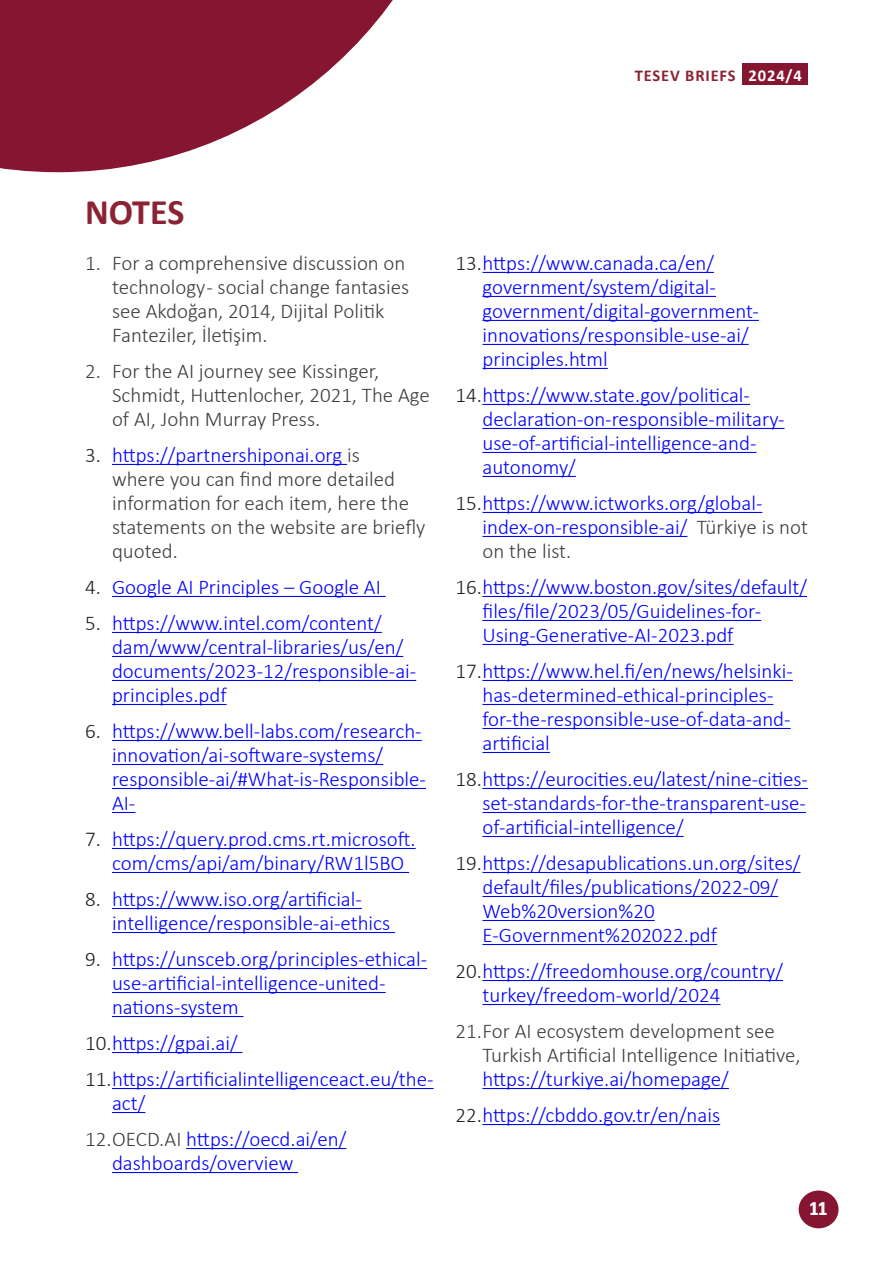
<style>
.page{position:relative;width:893px;height:1263px;background:#fff}
.page>*{position:absolute;margin:0;border:0;box-sizing:border-box;transform-origin:0 0}
.t1{font:700 36px "Calibri";letter-spacing:-.005em;color:#8b2332}
.t2{font:300 21px/24px "Calibri";color:#00f}
.t3{font:300 21px/24px "Calibri";color:#3e3e3f}
.Paragraf_Stili_1{font:600 18px "Produkt";color:#fff}
.t4{font:700 16.65px "Calibri";color:#fff}
.t5{font:700 16.5px "Calibri";letter-spacing:.05em;color:#8b2332}
.s1{color:#231f20}
.s2{color:#00f}
.s3{color:#3e3e3f}
</style>
<div class="page">
<svg style="left:0;top:0;width:393px;height:172px;fill:#861531"></svg>
<hr style="left:112px;top:464px;width:235px;height:1px;background:#00f">
<hr style="left:112px;top:596px;width:274px;height:1px;background:#00f">
<hr style="left:112px;top:632px;width:270px;height:1px;background:#00f">
<hr style="left:112px;top:656px;width:291px;height:1px;background:#00f">
<hr style="left:112px;top:680px;width:304px;height:1px;background:#00f">
<hr style="left:112px;top:704px;width:115px;height:1px;background:#00f">
<hr style="left:112px;top:740px;width:310px;height:1px;background:#00f">
<hr style="left:112px;top:764px;width:271px;height:1px;background:#00f">
<hr style="left:112px;top:788px;width:314px;height:1px;background:#00f">
<svg style="left:112px;top:812px;width:23px;height:1px"></svg>
<hr style="left:112px;top:848px;width:304px;height:1px;background:#00f">
<hr style="left:112px;top:872px;width:297px;height:1px;background:#00f">
<hr style="left:112px;top:908px;width:250px;height:1px;background:#00f">
<hr style="left:112px;top:932px;width:283px;height:1px;background:#00f">
<hr style="left:112px;top:968px;width:315px;height:1px;background:#00f">
<hr style="left:112px;top:992px;width:274px;height:1px;background:#00f">
<hr style="left:112px;top:1016px;width:131px;height:1px;background:#00f">
<hr style="left:112px;top:1052px;width:130px;height:1px;background:#00f">
<hr style="left:112px;top:1088px;width:322px;height:1px;background:#00f">
<hr style="left:112px;top:1112px;width:33px;height:1px;background:#00f">
<hr style="left:186px;top:1148px;width:160px;height:1px;background:#00f">
<hr style="left:112px;top:1172px;width:186px;height:1px;background:#00f">
<hr style="left:482px;top:272px;width:232px;height:1px;background:#00f">
<hr style="left:482px;top:296px;width:234px;height:1px;background:#00f">
<hr style="left:482px;top:320px;width:277px;height:1px;background:#00f">
<hr style="left:482px;top:344px;width:267px;height:1px;background:#00f">
<hr style="left:482px;top:368px;width:126px;height:1px;background:#00f">
<hr style="left:482px;top:404px;width:268px;height:1px;background:#00f">
<hr style="left:482px;top:428px;width:302px;height:1px;background:#00f">
<hr style="left:482px;top:452px;width:274px;height:1px;background:#00f">
<hr style="left:482px;top:476px;width:94px;height:1px;background:#00f">
<hr style="left:482px;top:512px;width:280px;height:1px;background:#00f">
<hr style="left:482px;top:536px;width:205px;height:1px;background:#00f">
<hr style="left:482px;top:596px;width:325px;height:1px;background:#00f">
<hr style="left:482px;top:620px;width:279px;height:1px;background:#00f">
<hr style="left:482px;top:644px;width:252px;height:1px;background:#00f">
<hr style="left:482px;top:680px;width:311px;height:1px;background:#00f">
<hr style="left:482px;top:704px;width:291px;height:1px;background:#00f">
<hr style="left:482px;top:728px;width:309px;height:1px;background:#00f">
<hr style="left:482px;top:752px;width:68px;height:1px;background:#00f">
<hr style="left:482px;top:788px;width:326px;height:1px;background:#00f">
<hr style="left:482px;top:812px;width:324px;height:1px;background:#00f">
<hr style="left:482px;top:836px;width:202px;height:1px;background:#00f">
<hr style="left:482px;top:872px;width:318px;height:1px;background:#00f">
<hr style="left:482px;top:896px;width:296px;height:1px;background:#00f">
<hr style="left:482px;top:920px;width:173px;height:1px;background:#00f">
<hr style="left:482px;top:944px;width:235px;height:1px;background:#00f">
<hr style="left:482px;top:980px;width:301px;height:1px;background:#00f">
<hr style="left:482px;top:1004px;width:238px;height:1px;background:#00f">
<hr style="left:482px;top:1088px;width:247px;height:1px;background:#00f">
<hr style="left:482px;top:1124px;width:238px;height:1px;background:#00f">
<div style="left:799px;top:1190px;width:39px;height:38px;background:#861531;border-radius:50%"></div>
<div style="left:743px;top:64px;width:65px;height:21px;background:#861531"></div>
<p class="t5" style="left:635px;top:64px;width:102px">TESEV BRIEFS</p>
<p class="t4" style="left:749px;top:63px;width:55px">2024/4</p>
<p class="t1" style="left:85px;top:186px;width:101px">NOTES</p>
<p class="t3" style="left:112px;top:251px;width:299px;text-indent:-27px">1. For a comprehensive discussion on technology - social change fantasies see Akdoğan, 2014, Dijital Politik Fanteziler, İletişim.</p>
<p class="t3" style="left:112px;top:359px;width:319px;text-indent:-27px">2. For the AI journey see Kissinger,<br>Schmidt, Huttenlocher, 2021, The Age of AI, John Murray Press.</p>
<p class="t3" style="left:112px;top:443px;width:315px;text-indent:-27px"><span class="s1">3.</span> <span class="s2">https://partnershiponai.org</span> is<br>where you can find more detailed information for each item, here the statements on the website are briefly quoted.</p>
<p class="t2" style="left:85px;top:575px;width:297px"><span class="s1">4.</span> Google AI Principles – Google AI</p>
<p class="t2" style="left:112px;top:611px;width:306px;text-indent:-27px"><span class="s1">5.</span> https://www.intel.com/content/ dam/www/central-libraries/us/en/ documents/2023-12/responsible-ai&shy;principles.pdf</p>
<p class="t2" style="left:112px;top:719px;width:315px;text-indent:-27px"><span class="s1">6.</span> https://www.bell-labs.com/research&shy;innovation/ai-software-systems/ responsible-ai/#What-is-Responsible-<br>AI-</p>
<p class="t2" style="left:112px;top:827px;width:305px;text-indent:-27px"><span class="s1">7.</span> https://query.prod.cms.rt.microsoft. com/cms/api/am/binary/RW1l5BO</p>
<p class="t2" style="left:112px;top:887px;width:280px;text-indent:-27px"><span class="s1">8.</span> https://www.iso.org/artificial&shy;intelligence/responsible-ai-ethics</p>
<p class="t2" style="left:112px;top:947px;width:317px;text-indent:-27px"><span class="s1">9.</span> https://unsceb.org/principles-ethical&shy;use-artificial-intelligence-united&shy;nations-system</p>
<p class="t2" style="left:85px;top:1031px;width:154px"><span class="s1">10.</span>https://gpai.ai/</p>
<p class="t2" style="left:112px;top:1067px;width:323px;text-indent:-27px"><span class="s1">11.</span>https://artificialintelligenceact.eu/the&shy;act/</p>
<p class="t2" style="left:112px;top:1127px;width:236px;text-indent:-27px"><span class="s3">12.OECD.AI</span> https://oecd.ai/en/ dashboards/overview</p>
<p class="t2" style="left:482px;top:251px;width:278px;text-indent:-27px"><span class="s1">13.</span>https://www.canada.ca/en/ government/system/digital&shy;government/digital-government&shy;innovations/responsible-use-ai/ principles.html</p>
<p class="t2" style="left:482px;top:383px;width:304px;text-indent:-27px"><span class="s1">14.</span>https://www.state.gov/political&shy;declaration-on-responsible-military&shy;use-of-artificial-intelligence-and&shy;autonomy/</p>
<p class="t2" style="left:482px;top:491px;width:327px;text-indent:-27px"><span class="s1">15.</span>https://www.ictworks.org/global&shy;index-on-responsible-ai/ <span class="s3">Türkiye is not on the list.</span></p>
<p class="t2" style="left:482px;top:575px;width:326px;text-indent:-27px"><span class="s1">16.</span>https://www.boston.gov/sites/default/ files/file/2023/05/Guidelines-for-<br>Using-Generative-AI-2023.pdf</p>
<p class="t2" style="left:482px;top:659px;width:312px;text-indent:-27px"><span class="s1">17.</span>https://www.hel.fi/en/news/helsinki&shy;has-determined-ethical-principles&shy;for-the-responsible-use-of-data-and&shy;artificial</p>
<p class="t2" style="left:482px;top:767px;width:327px;text-align:justify;text-indent:-27px"><span class="s1">18.</span>https://eurocities.eu/latest/nine-cities&shy;set-standards-for-the-transparent-use&shy;of-artificial-intelligence/</p>
<p class="t2" style="left:482px;top:851px;width:319px;text-indent:-27px"><span class="s1">19.</span>https://desapublications.un.org/sites/ default/files/publications/2022-09/ Web%20version%20<br>E-Government%202022.pdf</p>
<p class="t2" style="left:482px;top:959px;width:302px;text-indent:-27px"><span class="s1">20.</span>https://freedomhouse.org/country/ turkey/freedom-world/2024</p>
<p class="t3" style="left:482px;top:1019px;width:320px;text-indent:-27px">21.For AI ecosystem development see<br>Turkish Artificial Intelligence Initiative, <span class="s2">https://turkiye.ai/homepage/</span></p>
<p class="t2" style="left:455px;top:1103px;width:266px"><span class="s1">22.</span>https://cbddo.gov.tr/en/nais</p>
<p class="Paragraf_Stili_1" style="left:810px;top:1196px;width:19px">11</p>
</div>
